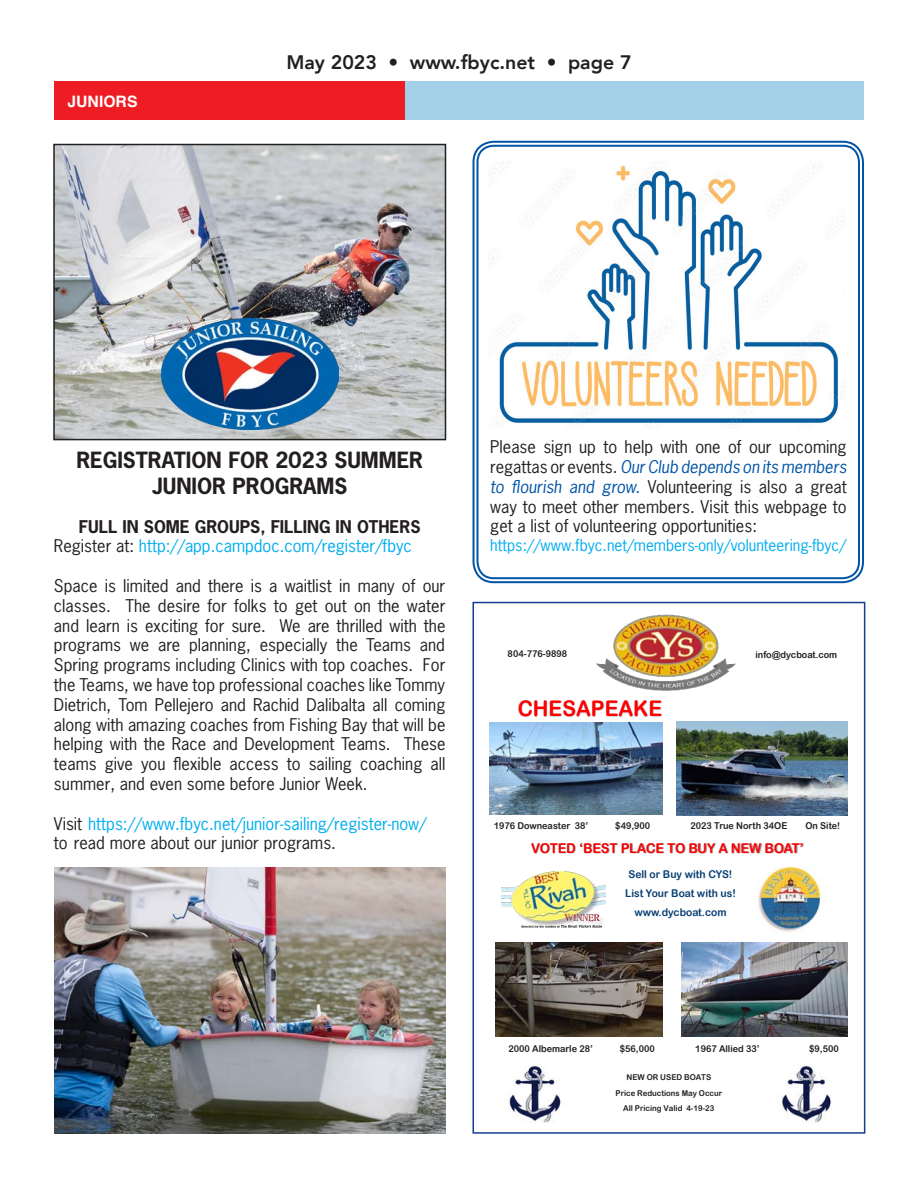
<style>
.page{position:relative;width:918px;height:1188px;background:#fff}
.page>*{position:absolute;margin:0;border:0;box-sizing:border-box;transform-origin:0 0}
.t1{font:21.45px "Arial Rounded MT Bold";color:#f00;scale:.96 1}
.t2{font:700 21px/25.2px "News Gothic Std";color:#231f20;text-align:center}
.t3{font:800 19.5px "Avenir";color:#231f20}
.t4{font:16.5px/19.8px "News Gothic Std";color:#231f20;text-align:justify}
.t5{font:16.5px/19.4px "News Gothic Std";color:#00aeef}
.Arial-rev{font:700 15.75px "Helvetica";color:#fff}
.t6{font:15.3px "News Gothic Std";color:#00aeef}
.t7{font:13.5px "Arial Rounded MT Bold";letter-spacing:-.005em;color:#f00;scale:.96 1}
.t8{font:10.65px/18.8px "Arial Rounded MT Bold";color:#063d71;text-align:center;scale:.96 1}
.t9{font:9.45px "Arial Rounded MT Bold";color:#231f20;scale:.96 1}
.t10{font:8.1px/15.1px "Arial Rounded MT Bold";color:#231f20;text-align:center;scale:.96 1}
.s1{font-weight:700;color:#231f20}
.s2{color:#231f20}
.s3{font-style:italic;color:#0154a6}
</style>
<div class="page">
<div style="left:400px;top:81px;width:464px;height:39px;background:#a4d0e9"></div>
<div style="left:54px;top:81px;width:351px;height:39px;background:#ee1d23"></div>
<img style="left:596px;top:614px;width:140px;height:76px">
<img style="left:505px;top:689px;width:176px;height:46px">
<img style="left:677px;top:722px;width:171px;height:93px">
<img style="left:502px;top:871px;width:103px;height:57px">
<img style="left:758px;top:867px;width:66px;height:66px">
<img style="left:509px;top:1065px;width:52px;height:58px">
<img style="left:781px;top:1065px;width:51px;height:58px">
<img style="left:531px;top:843px;width:264px;height:11px">
<img style="left:795px;top:843px;width:9px;height:11px">
<img style="left:496px;top:942px;width:167px;height:95px">
<img style="left:489px;top:723px;width:174px;height:92px">
<img style="left:682px;top:942px;width:166px;height:94px">
<div style="left:472px;top:602px;width:393px;height:532px;border:2px solid #123f90"></div>
<img style="left:56px;top:147px;width:387px;height:290px">
<div style="left:53px;top:144px;width:393px;height:296px;border:2px solid #231f20"></div>
<img style="left:54px;top:868px;width:392px;height:266px">
<img style="left:161px;top:318px;width:177px;height:111px">
<div style="left:473px;top:141px;width:391px;height:442px;border:2px solid #0154a6;border-radius:20px"></div>
<div style="left:477px;top:145px;width:383px;height:434px;border:2px solid #0154a6;border-radius:16px"></div>
<img style="left:499px;top:165px;width:342px;height:259px">
<p class="Arial-rev" style="left:68px;top:88px;width:72px">JUNIORS</p>
<p class="t3" style="left:286px;top:47px;width:347px">May 2023 • www.fbyc.net • page 7</p>
<p class="t2" style="left:76px;top:447px;width:348px">REGISTRATION FOR 2023 SUMMER<br>JUNIOR PROGRAMS</p>
<p class="t5" style="left:54px;top:517px;width:368px;text-indent:25px"><span class="s1">FULL IN SOME GROUPS, FILLING IN OTHERS<br></span><span class="s2">Register at:</span> http://app.campdoc.com/register/fbyc</p>
<p class="t4" style="left:54px;top:576px;width:393px">Space is limited and there is a waitlist in many of our classes. The desire for folks to get out on the water and learn is exciting for sure. We are thrilled with the programs we are planning, especially the Teams and Spring programs including Clinics with top coaches. For the Teams, we have top professional coaches like Tommy Dietrich, Tom Pellejero and Rachid Dalibalta all coming along with amazing coaches from Fishing Bay that will be helping with the Race and Development Teams. These teams give you flexible access to sailing coaching all summer, and even some before Junior Week.</p>
<p class="t5" style="left:54px;top:813px;width:374px;line-height:19.8px"><span class="s2">Visit</span> https://www.fbyc.net/junior-sailing/register-now/ <span class="s2">to read more about our junior programs.</span></p>
<p class="t4" style="left:490px;top:437px;width:358px">Please sign up to help with one of our upcoming regattas or events. <span class="s3">Our Club depends on its members to flourish and grow.</span> Volunteering is also a great way to meet other members. Visit this webpage to get a list of volunteering opportunities:</p>
<p class="t6" style="left:490px;top:535px;width:357px">https://www.fbyc.net/members-only/volunteering-fbyc/</p>
<p class="t9" style="left:508px;top:648px;width:64px">804-776-9898</p>
<p class="t9" style="left:756px;top:649px;width:87px">info@dycboat.com</p>
<h1 class="t1" style="left:518px;top:696px;width:152px">CHESAPEAKE</h1>
<p class="t9" style="left:494px;top:820px;width:100px">1976 Downeaster 38’</p>
<p class="t9" style="left:615px;top:820px;width:38px">$49,900</p>
<p class="t9" style="left:691px;top:820px;width:102px">2023 True North 34OE</p>
<p class="t9" style="left:805px;top:820px;width:38px">On Site!</p>
<p class="t7" style="left:531px;top:840px;width:285px">VOTED ‘BEST PLACE TO BUY A NEW BOAT’</p>
<p class="t8" style="left:625px;top:865px;width:117px">Sell or Buy with CYS!<br>List Your Boat with us! www.dycboat.com</p>
<p class="t9" style="left:509px;top:1043px;width:89px">2000 Albemarle 28’</p>
<p class="t9" style="left:620px;top:1043px;width:38px">$56,000</p>
<p class="t9" style="left:695px;top:1043px;width:68px">1967 Allied 33’</p>
<p class="t9" style="left:809px;top:1043px;width:32px">$9,500</p>
<p class="t10" style="left:616px;top:1070px;width:113px">NEW OR USED BOATS<br>Price Reductions May Occur<br>All Pricing Valid 4-19-23</p>
</div>
